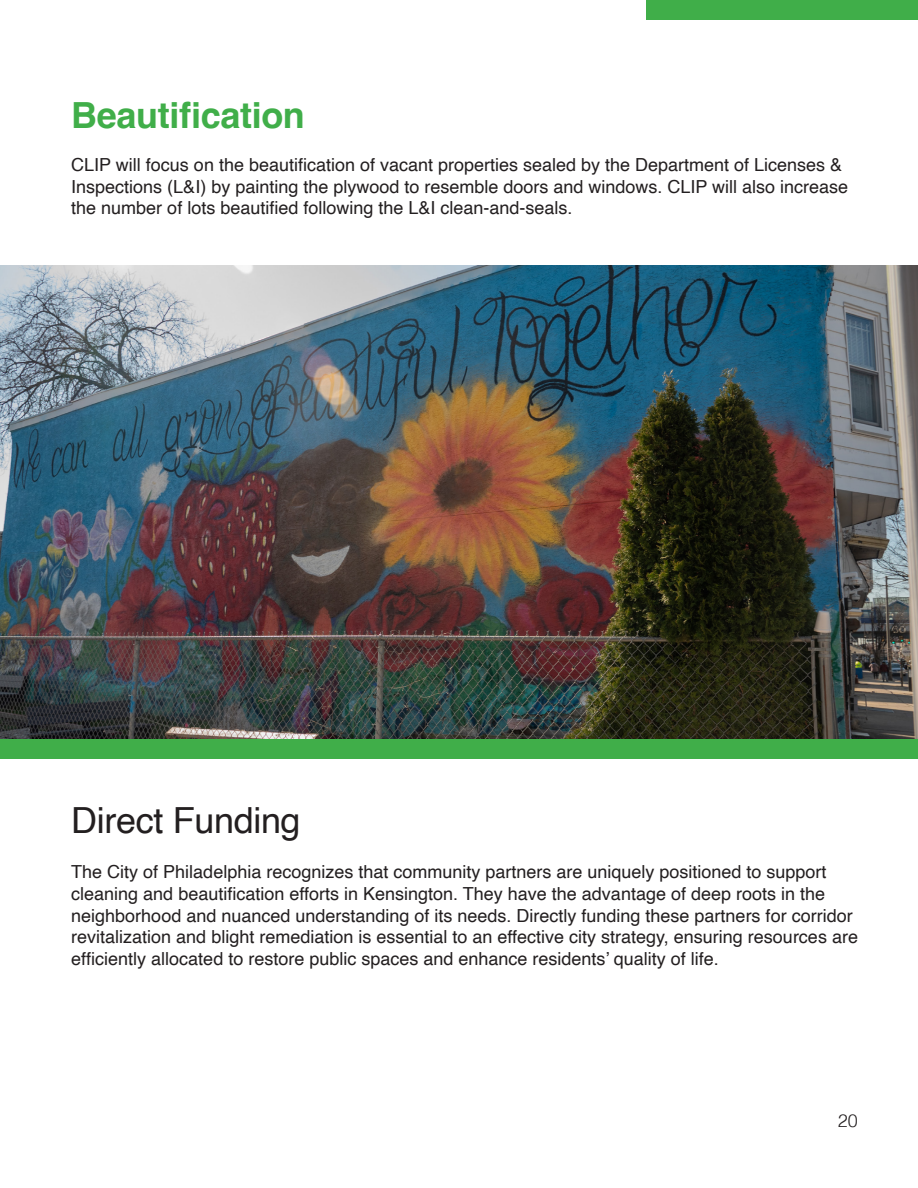
<style>
.page{position:relative;width:918px;height:1188px;background:#fff}
.page>*{position:absolute;margin:0;border:0;box-sizing:border-box;transform-origin:0 0}
.t1{font:700 36px "Helvetica";letter-spacing:-.01em;color:#40ae49}
.t2{font:36px "Helvetica";letter-spacing:-.01em;color:#231f20}
.t3{font:18px/21.6px "Helvetica";color:#231f20}
.t4{font:300 18px "Helvetica";color:#231f20}
</style>
<div class="page">
<div style="left:647px;top:0;width:271px;height:20px;background:#40ae49"></div>
<div style="left:0;top:738px;width:918px;height:20px;background:#40ae49"></div>
<img style="left:0;top:266px;width:918px;height:472px">
<p class="t1" style="left:71px;top:93px;width:235px">Beautification</p>
<p class="t3" style="left:71px;top:155px;width:779px">CLIP will focus on the beautification of vacant properties sealed by the Department of Licenses &amp;<br>Inspections (L&amp;I) by painting the plywood to resemble doors and windows. CLIP will also increase the number of lots beautified following the L&amp;I clean-and-seals.</p>
<p class="t2" style="left:71px;top:793px;width:231px">Direct Funding</p>
<p class="t3" style="left:71px;top:862px;width:788px">The City of Philadelphia recognizes that community partners are uniquely positioned to support cleaning and beautification efforts in Kensington. They have the advantage of deep roots in the neighborhood and nuanced understanding of its needs. Directly funding these partners for corridor revitalization and blight remediation is essential to an effective city strategy, ensuring resources are efficiently allocated to restore public spaces and enhance residents’ quality of life.</p>
<p class="t4" style="left:838px;top:1105px;width:22px">20</p>
</div>
